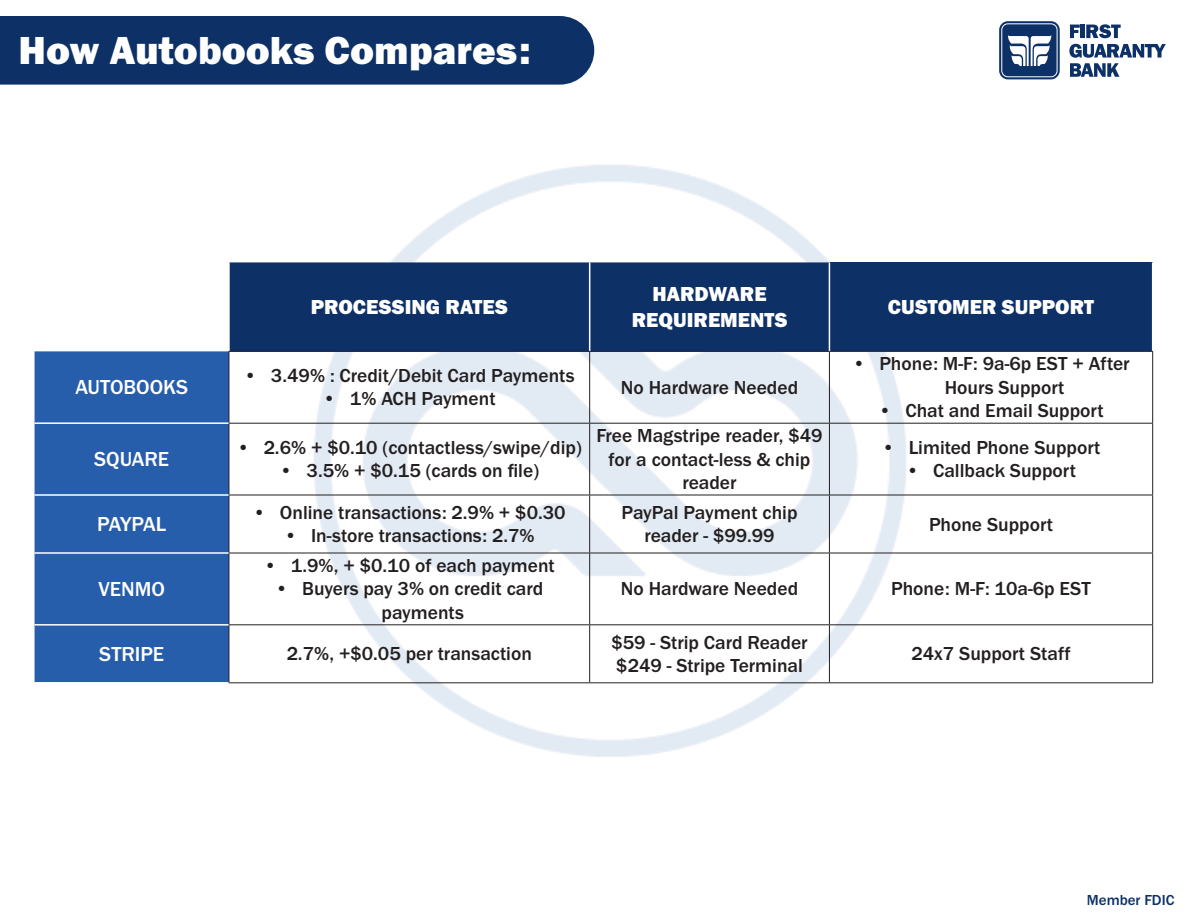
<style>
.page{position:relative;width:1188px;height:918px;background:#fff}
.page>*{position:absolute;margin:0;border:0;box-sizing:border-box;transform-origin:0 0}
.t1{font:40.5px "Franklin Gothic URW Hea";color:#fff}
.t2{font:21px/25.2px "Franklin Gothic URW Hea";color:#fff;text-align:center}
.t3{font:500 21px "Franklin Gothic URW";color:#fff}
.t4{font:500 19.5px/23.4px "Franklin Gothic URW";color:#231f20}
.t5{font:500 15px "Franklin Gothic URW";color:#0d3166}
</style>
<div class="page">
<img style="left:286px;top:165px;width:630px;height:592px">
<div style="left:230px;top:262px;width:599px;height:89px;background:#0d3166"></div>
<div style="left:829px;top:262px;width:324px;height:89px;background:#0d3166"></div>
<div style="left:35px;top:351px;width:194px;height:331px;background:#275eac"></div>
<hr style="left:589px;top:262px;width:1px;height:89px;background:#fff">
<hr style="left:229px;top:351px;width:361px;height:1px;background:#231f20">
<hr style="left:229px;top:352px;width:1px;height:71px;background:#231f20">
<hr style="left:590px;top:351px;width:239px;height:1px;background:#231f20">
<hr style="left:589px;top:352px;width:1px;height:71px;background:#231f20">
<hr style="left:229px;top:423px;width:361px;height:1px;background:#231f20">
<hr style="left:229px;top:424px;width:1px;height:71px;background:#231f20">
<hr style="left:590px;top:423px;width:239px;height:1px;background:#231f20">
<hr style="left:589px;top:424px;width:1px;height:71px;background:#231f20">
<hr style="left:229px;top:495px;width:361px;height:1px;background:#231f20">
<hr style="left:229px;top:495px;width:1px;height:58px;background:#231f20">
<hr style="left:590px;top:495px;width:239px;height:1px;background:#231f20">
<hr style="left:589px;top:495px;width:1px;height:58px;background:#231f20">
<hr style="left:229px;top:553px;width:361px;height:1px;background:#231f20">
<hr style="left:229px;top:553px;width:1px;height:71px;background:#231f20">
<hr style="left:590px;top:553px;width:239px;height:1px;background:#231f20">
<hr style="left:589px;top:553px;width:1px;height:71px;background:#231f20">
<hr style="left:229px;top:624px;width:361px;height:1px;background:#231f20">
<hr style="left:229px;top:625px;width:1px;height:57px;background:#231f20">
<hr style="left:589px;top:625px;width:1px;height:57px;background:#231f20">
<hr style="left:229px;top:682px;width:361px;height:1px;background:#231f20">
<hr style="left:590px;top:682px;width:239px;height:1px;background:#231f20">
<hr style="left:35px;top:422px;width:194px;height:2px;background:#fff">
<hr style="left:35px;top:494px;width:194px;height:2px;background:#fff">
<hr style="left:35px;top:552px;width:194px;height:2px;background:#fff">
<hr style="left:35px;top:624px;width:194px;height:2px;background:#fff">
<hr style="left:590px;top:624px;width:239px;height:1px;background:#231f20">
<hr style="left:829px;top:262px;width:1px;height:89px;background:#fff">
<hr style="left:1152px;top:262px;width:1px;height:89px;background:#fff">
<hr style="left:829px;top:351px;width:324px;height:1px;background:#231f20">
<hr style="left:829px;top:352px;width:1px;height:71px;background:#231f20">
<hr style="left:1152px;top:352px;width:1px;height:71px;background:#231f20">
<hr style="left:829px;top:423px;width:324px;height:1px;background:#231f20">
<hr style="left:829px;top:424px;width:1px;height:71px;background:#231f20">
<hr style="left:1152px;top:424px;width:1px;height:71px;background:#231f20">
<hr style="left:829px;top:495px;width:324px;height:1px;background:#231f20">
<hr style="left:829px;top:495px;width:1px;height:58px;background:#231f20">
<hr style="left:1152px;top:495px;width:1px;height:58px;background:#231f20">
<hr style="left:829px;top:553px;width:324px;height:1px;background:#231f20">
<hr style="left:829px;top:553px;width:1px;height:71px;background:#231f20">
<hr style="left:1152px;top:553px;width:1px;height:71px;background:#231f20">
<hr style="left:829px;top:624px;width:324px;height:1px;background:#231f20">
<hr style="left:829px;top:625px;width:1px;height:57px;background:#231f20">
<hr style="left:1152px;top:625px;width:1px;height:57px;background:#231f20">
<hr style="left:829px;top:682px;width:324px;height:1px;background:#231f20">
<svg style="left:999px;top:21px;width:61px;height:58px"></svg>
<svg style="left:1070px;top:25px;width:10px;height:13px"></svg>
<hr style="left:1081px;top:25px;width:4px;height:13px;background:#0d3166">
<svg style="left:1086px;top:24px;width:35px;height:14px"></svg>
<svg style="left:1069px;top:44px;width:97px;height:33px"></svg>
<div style="left:1002px;top:24px;width:55px;height:53px;background:#0d3166;border-radius:6px"></div>
<div style="left:1002px;top:24px;width:55px;height:53px;border:1px solid #fff;border-radius:6px"></div>
<svg style="left:1008px;top:35px;width:43px;height:31px"></svg>
<div style="left:0;top:16px;width:594px;height:69px;background:#0d3166"></div>
<p class="t1" style="left:19px;top:24px;width:514px">How Autobooks Compares:</p>
<p class="t3" style="left:75px;top:374px;width:114px">AUTOBOOKS</p>
<p class="t3" style="left:94px;top:446px;width:77px">SQUARE</p>
<p class="t3" style="left:97px;top:511px;width:71px">PAYPAL</p>
<p class="t2" style="left:311px;top:294px;width:199px">PROCESSING RATES</p>
<p class="t2" style="left:632px;top:281px;width:157px">HARDWARE<br>REQUIREMENTS</p>
<p class="t2" style="left:888px;top:294px;width:208px">CUSTOMER SUPPORT</p>
<p class="t4" style="left:244px;top:364px;width:332px">• 3.49% : Credit/Debit Card Payments</p>
<p class="t4" style="left:323px;top:387px;width:174px">• 1% ACH Payment</p>
<p class="t4" style="left:621px;top:375px;width:179px">No Hardware Needed</p>
<p class="t4" style="left:945px;top:352px;width:187px;text-indent:-92px">• Phone: M-F: 9a-6p EST + After<br>Hours Support</p>
<p class="t4" style="left:878px;top:399px;width:227px">• Chat and Email Support</p>
<p class="t4" style="left:237px;top:435px;width:347px">• 2.6% + $0.10 (contactless/swipe/dip)</p>
<p class="t4" style="left:280px;top:459px;width:261px">• 3.5% + $0.15 (cards on file)</p>
<p class="t4" style="left:596px;top:424px;width:228px;text-align:center">Free Magstripe reader, $49 for a contact-less &amp; chip reader</p>
<p class="t4" style="left:882px;top:435px;width:220px">• Limited Phone Support</p>
<p class="t4" style="left:906px;top:459px;width:171px">• Callback Support</p>
<p class="t4" style="left:253px;top:500px;width:314px">• Online transactions: 2.9% + $0.30</p>
<p class="t4" style="left:284px;top:524px;width:252px">• In-store transactions: 2.7%</p>
<p class="t4" style="left:622px;top:500px;width:178px;text-align:center">PayPal Payment chip reader - $99.99</p>
<p class="t4" style="left:929px;top:512px;width:126px">Phone Support</p>
<p class="t3" style="left:98px;top:576px;width:68px">VENMO</p>
<p class="t4" style="left:264px;top:553px;width:293px">• 1.9%, + $0.10 of each payment</p>
<p class="t4" style="left:382px;top:577px;width:163px;text-indent:-106px">• Buyers pay 3% on credit card payments</p>
<p class="t4" style="left:621px;top:577px;width:179px">No Hardware Needed</p>
<p class="t4" style="left:891px;top:577px;width:201px">Phone: M-F: 10a-6p EST</p>
<p class="t3" style="left:99px;top:641px;width:66px">STRIPE</p>
<p class="t4" style="left:287px;top:642px;width:247px">2.7%, +$0.05 per transaction</p>
<p class="t4" style="left:611px;top:630px;width:198px">$59 - Strip Card Reader</p>
<p class="t4" style="left:616px;top:653px;width:188px">$249 - Stripe Terminal</p>
<p class="t4" style="left:911px;top:642px;width:161px">24x7 Support Staff</p>
<p class="t5" style="left:1087px;top:890px;width:89px">Member FDIC</p>
</div>
